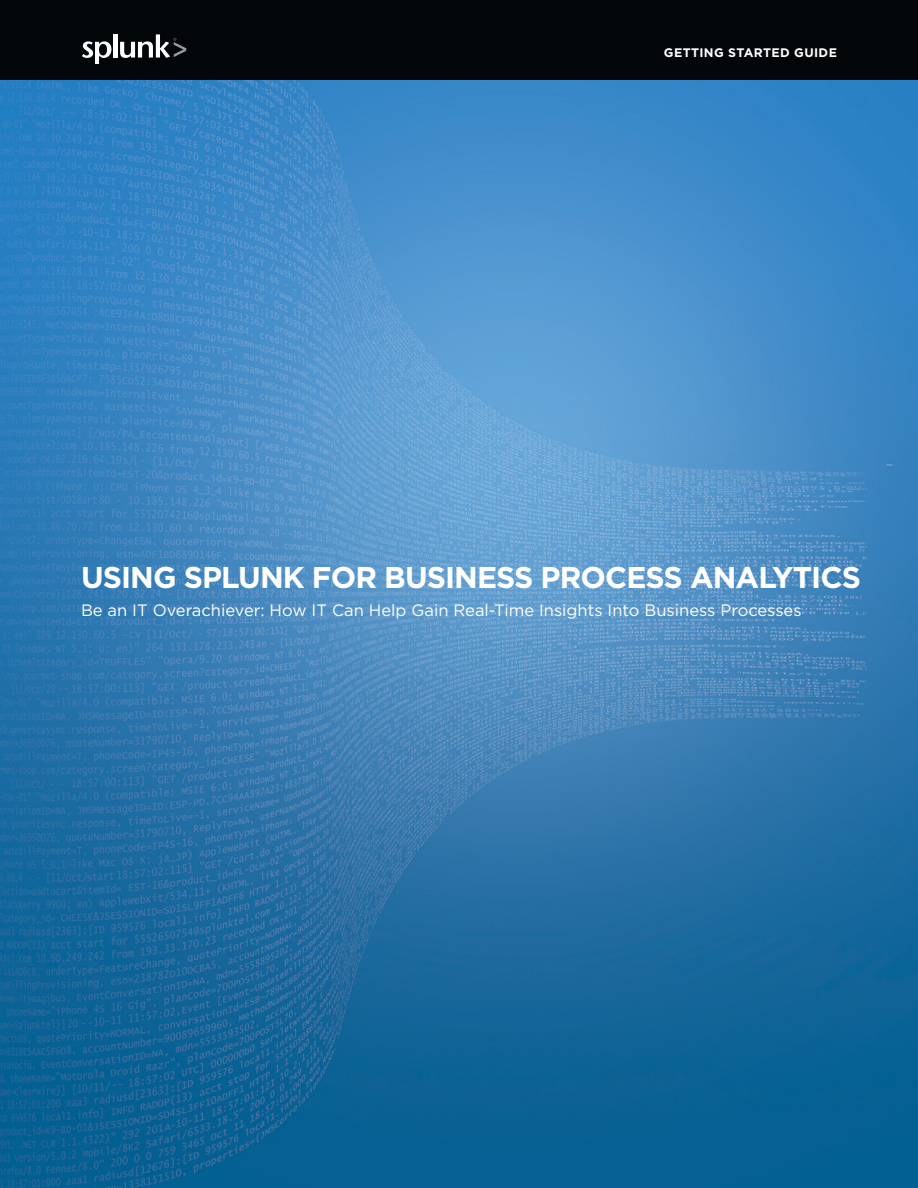
<style>
.page{position:relative;width:918px;height:1188px;background:#fff}
.page>*{position:absolute;margin:0;border:0;box-sizing:border-box;transform-origin:0 0}
.Document_Title{font:700 30px "Gotham";letter-spacing:-.03em;color:#fff}
.Document_Title-2{font:16.5px "Gotham";color:#fff}
.t1{font:700 12.3px "Gotham";letter-spacing:.03em;color:#fff}
</style>
<div class="page">
<img style="left:0;top:80px;width:918px;height:1108px">
<div style="left:0;top:0;width:918px;height:80px;background:#020609"></div>
<svg style="left:82px;top:41px;width:29px;height:23px"></svg>
<hr style="left:113px;top:34px;width:4px;height:24px;background:#fff">
<svg style="left:120px;top:34px;width:66px;height:24px"></svg>
<p class="t1" style="left:664px;top:44px;width:175px">GETTING STARTED GUIDE</p>
<p class="Document_Title" style="left:81px;top:557px;width:781px">USING SPLUNK FOR BUSINESS PROCESS ANALYTICS</p>
<p class="Document_Title-2" style="left:81px;top:599px;width:722px">Be an IT Overachiever: How IT Can Help Gain Real-Time Insights Into Business Processes</p>
</div>
